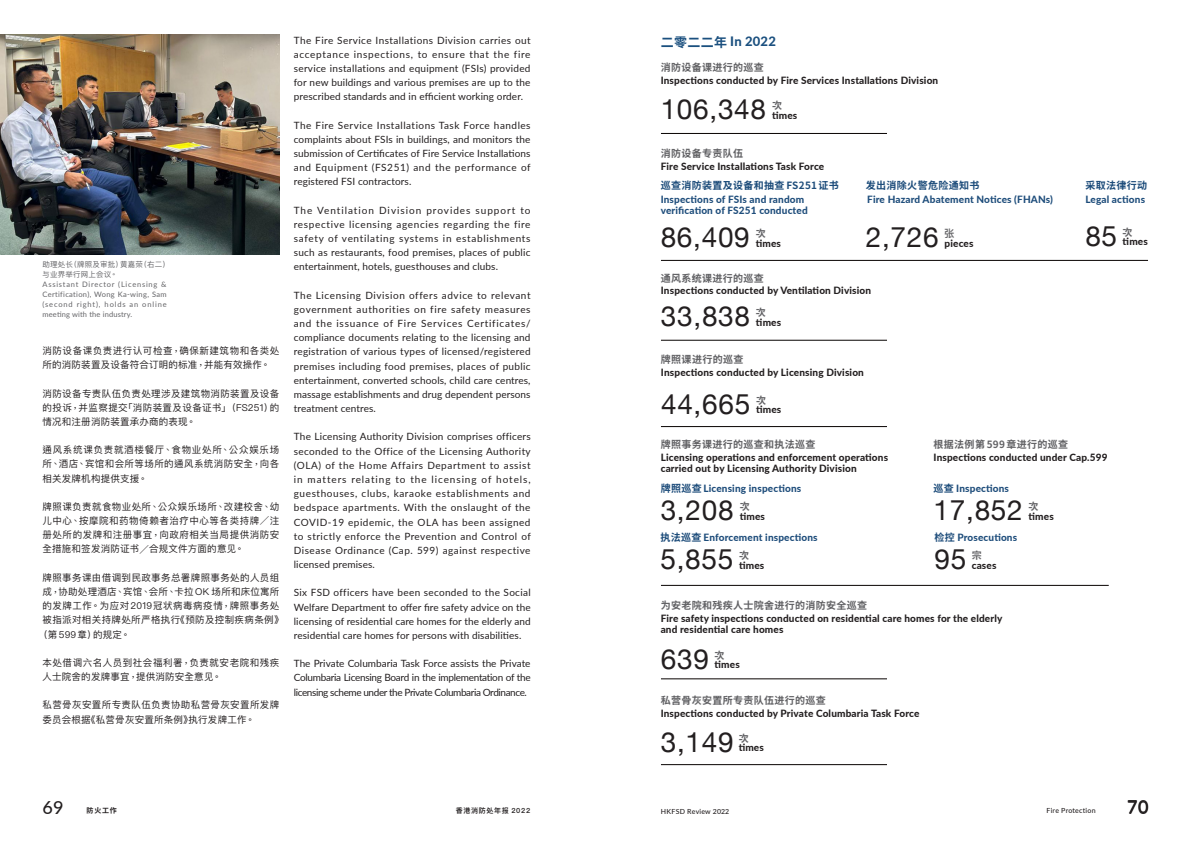
<style>
.page{position:relative;width:1191px;height:842px;background:#fff}
.page>*{position:absolute;margin:0;border:0;box-sizing:border-box;transform-origin:0 0}
.number_L{font:28px "Helvetica Neue";letter-spacing:.025em;color:#231f20}
.t1{font:500 18px "Lato";color:#231f20}
.chi_subhead{font:800 13px "Lato";letter-spacing:.015em;color:#1b507f}
.chi_sans{font:600 10.4px "Ping Fang TC";color:#636366;scale:.95 1}
.eng_body{font:10px/14.2px "Lato";letter-spacing:.01em;color:#231f20;text-align:justify}
.eng_subhead{font:800 10px/11px "Lato";letter-spacing:.015em;color:#231f20}
.chi_sans-2{font:100 10px "Noto Sans SC";letter-spacing:.035em;color:#636366}
.eng_subhead-2{font:800 10px/11px "Lato";letter-spacing:.015em;color:#1e4d7b}
.chi_sans-3{font:800 10px "Lato";letter-spacing:.015em;color:#1e4d7b}
.chi_sans-4{font:100 10px "Noto Sans SC";letter-spacing:.035em;color:#1e4d7b}
.chi_sans-5{font:700 10px "Source Han Sans TW";color:#636366}
.chi_body{font:9.5px/14.2px "Ping Fang TC";letter-spacing:.04em;color:#231f20}
.chi_body-2{font:9.5px "Ping Fang TC";letter-spacing:.02em;color:#231f20}
.t2{font:7.5px/9.9px "Lato";letter-spacing:.045em;color:#636366;text-align:justify}
.t3{font:7.5px/9.9px "Ping Fang TC";letter-spacing:.025em;color:#636366}
.t4{font:500 7px "Lato";letter-spacing:.03em;color:#231f20}
.t5{font:600 7px "Ping Fang TC";letter-spacing:.1em;color:#231f20}
.t6{font:700 7px "Source Han Sans TW";color:#231f20}
.s1{font-family:"Source Han Sans TW"}
.s2{font-family:"Source Han Sans TW";font-weight:700}
.s3{font-family:"Noto Sans SC";font-weight:100}
</style>
<div class="page">
<img style="left:0;top:34px;width:279px;height:220px">
<hr style="left:661px;top:133px;width:226px;height:1px;background:#080302">
<hr style="left:661px;top:260px;width:487px;height:1px;background:#080302">
<hr style="left:661px;top:340px;width:226px;height:1px;background:#080302">
<hr style="left:661px;top:426px;width:226px;height:1px;background:#080302">
<hr style="left:661px;top:585px;width:447px;height:1px;background:#080302">
<hr style="left:661px;top:678px;width:226px;height:1px;background:#080302">
<hr style="left:661px;top:764px;width:226px;height:1px;background:#080302">
<p class="t3" style="left:43px;top:260px;width:129px">助理处长（牌照及审批）黄嘉荣（右二）与业界举行网上会议。</p>
<p class="t2" style="left:43px;top:279px;width:126px">Assistant Director (Licensing &amp; Certification), Wong Ka-wing, Sam (second right), holds an online meeting with the industry.</p>
<p class="chi_body" style="left:43px;top:343px;width:238px">消防设备课负责进行认可检查，确保新建筑物和各类处所的消防装置及设备符合订明的标准，并能有效操作。</p>
<p class="chi_body" style="left:43px;top:386px;width:238px;text-align:justify">消防设备专责队伍负责处理涉及建筑物消防装置及设备的投诉，并监察提交「消防装置及设备证书」（FS251）的情况和注册消防装置承办商的表现。</p>
<p class="chi_body" style="left:43px;top:443px;width:238px;text-align:justify">通风系统课负责就酒楼餐厅、食物业处所、公众娱乐场所、酒店、宾馆和会所等场所的通风系统消防安全，向各相关发牌机构提供支援。</p>
<p class="chi_body" style="left:43px;top:499px;width:238px;text-align:justify">牌照课负责就食物业处所、公众娱乐场所、改建校舍、幼儿中心、按摩院和药物倚赖者治疗中心等各类持牌<span class="s1">／</span>注册处所的发牌和注册事宜，向政府相关当局提供消防安全措施和签发消防证书<span class="s1">／</span>合规文件方面的意见。</p>
<p class="chi_body" style="left:43px;top:570px;width:238px">牌照事务课由借调到民政事务总署牌照事务处的人员组</p>
<p class="chi_body-2" style="left:43px;top:586px;width:238px">成，协助处理酒店、宾馆、会所、卡拉OK 场所和床位寓所</p>
<p class="chi_body" style="left:43px;top:599px;width:238px">的发牌工作。为应对2019冠状病毒病疫情，牌照事务处</p>
<p class="chi_body" style="left:43px;top:613px;width:242px">被指派对相关持牌处所严格执行《预防及控制疾病条例》</p>
<p class="chi_body-2" style="left:38px;top:628px;width:93px">（第599章）的规定。</p>
<p class="chi_body" style="left:43px;top:655px;width:238px">本处借调六名人员到社会福利署，负责就安老院和残疾人士院舍的发牌事宜，提供消防安全意见。</p>
<p class="chi_body" style="left:43px;top:698px;width:238px">私营骨灰安置所专责队伍负责协助私营骨灰安置所发牌委员会根据《私营骨灰安置所条例》执行发牌工作。</p>
<p class="eng_body" style="left:294px;top:32px;width:238px">The Fire Service Installations Division carries out acceptance inspections, to ensure that the fire service installations and equipment (FSIs) provided for new buildings and various premises are up to the prescribed standards and in efficient working order.</p>
<p class="eng_body" style="left:294px;top:117px;width:238px">The Fire Service Installations Task Force handles complaints about FSIs in buildings, and monitors the submission of Certificates of Fire Service Installations and Equipment (FS251) and the performance of registered FSI contractors.</p>
<p class="eng_body" style="left:294px;top:202px;width:238px">The Ventilation Division provides support to respective licensing agencies regarding the fire safety of ventilating systems in establishments such as restaurants, food premises, places of public entertainment, hotels, guesthouses and clubs.</p>
<p class="eng_body" style="left:294px;top:288px;width:238px">The Licensing Division offers advice to relevant government authorities on fire safety measures and the issuance of Fire Services Certificates/ compliance documents relating to the licensing and registration of various types of licensed/registered premises including food premises, places of public entertainment, converted schools, child care centres, massage establishments and drug dependent persons treatment centres.</p>
<p class="eng_body" style="left:294px;top:429px;width:238px">The Licensing Authority Division comprises officers seconded to the Office of the Licensing Authority (OLA) of the Home Affairs Department to assist in matters relating to the licensing of hotels, guesthouses, clubs, karaoke establishments and bedspace apartments. With the onslaught of the COVID-19 epidemic, the OLA has been assigned to strictly enforce the Prevention and Control of Disease Ordinance (Cap. 599) against respective licensed premises.</p>
<p class="eng_body" style="left:294px;top:585px;width:238px">Six FSD officers have been seconded to the Social Welfare Department to offer fire safety advice on the licensing of residential care homes for the elderly and residential care homes for persons with disabilities.</p>
<p class="eng_body" style="left:294px;top:656px;width:238px">The Private Columbaria Task Force assists the Private Columbaria Licensing Board in the implementation of the licensing scheme under the Private Columbaria Ordinance.</p>
<p class="chi_subhead" style="left:661px;top:32px;width:116px"><span class="s2">二零二二年</span> In 2022</p>
<p class="chi_sans-2" style="left:660px;top:62px;width:105px">消防设备课进行的巡查</p>
<p class="eng_subhead" style="left:660px;top:74px;width:279px">Inspections conducted by Fire Services Installations Division</p>
<p class="number_L" style="left:660px;top:89px;width:107px">106,348</p>
<p class="eng_subhead" style="left:660px;top:160px;width:165px">Fire Service Installations Task Force</p>
<p class="chi_sans-5" style="left:772px;top:100px;width:11px">次</p>
<p class="eng_subhead" style="left:772px;top:109px;width:27px">times</p>
<p class="chi_sans-2" style="left:660px;top:147px;width:84px">消防设备专责队伍</p>
<p class="chi_sans-4" style="left:661px;top:180px;width:180px">巡查消防装置及设备和抽查 FS251证书</p>
<p class="eng_subhead-2" style="left:660px;top:193px;width:148px">Inspections of FSIs and random verification of FS251 conducted</p>
<p class="number_L" style="left:660px;top:217px;width:91px">86,409</p>
<p class="chi_sans-5" style="left:755px;top:228px;width:11px">次</p>
<p class="eng_subhead" style="left:755px;top:237px;width:27px">times</p>
<p class="chi_sans-4" style="left:866px;top:180px;width:115px">发出消除火警危险通知书</p>
<p class="eng_subhead-2" style="left:867px;top:193px;width:187px">Fire Hazard Abatement Notices (FHANs)</p>
<p class="number_L" style="left:866px;top:217px;width:74px">2,726</p>
<p class="chi_sans" style="left:944px;top:227px;width:12px">张</p>
<p class="eng_subhead" style="left:944px;top:237px;width:30px">pieces</p>
<p class="chi_sans-2" style="left:661px;top:272px;width:105px">通风系统课进行的巡查</p>
<p class="eng_subhead" style="left:756px;top:317px;width:27px">times</p>
<p class="eng_subhead" style="left:661px;top:285px;width:212px">Inspections conducted by Ventilation Division</p>
<p class="number_L" style="left:661px;top:296px;width:91px">33,838</p>
<p class="eng_subhead" style="left:661px;top:367px;width:204px">Inspections conducted by Licensing Division</p>
<p class="chi_sans-5" style="left:756px;top:307px;width:11px">次</p>
<p class="chi_sans-2" style="left:661px;top:354px;width:84px">牌照课进行的巡查</p>
<p class="chi_sans-4" style="left:1085px;top:180px;width:63px">采取法律行动</p>
<p class="eng_subhead-2" style="left:1085px;top:193px;width:61px">Legal actions</p>
<p class="number_L" style="left:1085px;top:215px;width:33px">85</p>
<p class="chi_sans-5" style="left:1122px;top:226px;width:11px">次</p>
<p class="eng_subhead" style="left:1122px;top:236px;width:27px">times</p>
<p class="number_L" style="left:661px;top:383px;width:91px">44,665</p>
<p class="eng_subhead" style="left:660px;top:452px;width:229px">Licensing operations and enforcement operations carried out by Licensing Authority Division</p>
<p class="chi_sans-5" style="left:756px;top:394px;width:11px">次</p>
<p class="eng_subhead" style="left:756px;top:404px;width:27px">times</p>
<p class="chi_sans-2" style="left:660px;top:439px;width:156px">牌照事务课进行的巡查和执法巡查</p>
<p class="chi_sans-3" style="left:661px;top:481px;width:142px"><span class="s3">牌照巡查</span>Licensing inspections</p>
<p class="number_L" style="left:660px;top:490px;width:74px">3,208</p>
<p class="chi_sans-5" style="left:740px;top:501px;width:11px">次</p>
<p class="eng_subhead" style="left:740px;top:510px;width:27px">times</p>
<p class="chi_sans-3" style="left:660px;top:530px;width:159px"><span class="s3">执法巡查</span> Enforcement inspections</p>
<p class="number_L" style="left:660px;top:539px;width:74px">5,855</p>
<p class="chi_sans-5" style="left:739px;top:550px;width:11px">次</p>
<p class="eng_subhead" style="left:739px;top:559px;width:27px">times</p>
<p class="chi_sans-2" style="left:660px;top:600px;width:208px">为安老院和残疾人士院舍进行的消防安全巡查</p>
<p class="chi_sans-2" style="left:933px;top:439px;width:136px">根据法例第 599章进行的巡查</p>
<p class="chi_sans-3" style="left:933px;top:481px;width:77px"><span class="s3">巡查</span> Inspections</p>
<p class="eng_subhead" style="left:1028px;top:510px;width:27px">times</p>
<p class="eng_subhead" style="left:933px;top:452px;width:175px">Inspections conducted under Cap.599</p>
<p class="number_L" style="left:933px;top:490px;width:91px">17,852</p>
<p class="chi_sans-5" style="left:1028px;top:501px;width:11px">次</p>
<p class="chi_sans-3" style="left:934px;top:530px;width:84px"><span class="s3">检控</span> Prosecutions</p>
<p class="number_L" style="left:934px;top:539px;width:33px">95</p>
<p class="chi_sans-5" style="left:971px;top:550px;width:11px">宗</p>
<p class="eng_subhead" style="left:971px;top:559px;width:26px">cases</p>
<p class="eng_subhead" style="left:660px;top:612px;width:343px">Fire safety inspections conducted on residential care homes for the elderly and residential care homes</p>
<p class="number_L" style="left:661px;top:638px;width:50px">639</p>
<p class="chi_sans-5" style="left:714px;top:649px;width:11px">次</p>
<p class="eng_subhead" style="left:714px;top:659px;width:27px">times</p>
<p class="chi_sans-2" style="left:660px;top:695px;width:167px">私营骨灰安置所专责队伍进行的巡查</p>
<p class="eng_subhead" style="left:738px;top:742px;width:27px">times</p>
<p class="eng_subhead" style="left:660px;top:707px;width:260px">Inspections conducted by Private Columbaria Task Force</p>
<p class="number_L" style="left:661px;top:721px;width:74px">3,149</p>
<p class="chi_sans-5" style="left:738px;top:732px;width:11px">次</p>
<h2 class="t1" style="left:43px;top:794px;width:23px">69</h2>
<p class="t6" style="left:87px;top:806px;width:32px">防火工作</p>
<p class="t5" style="left:456px;top:806px;width:76px">香港消防处年报 2022</p>
<p class="t4" style="left:660px;top:806px;width:70px">HKFSD Review 2022</p>
<p class="t4" style="left:1046px;top:806px;width:51px">Fire Protection</p>
<h2 class="t1" style="left:1127px;top:794px;width:23px">70</h2>
</div>
